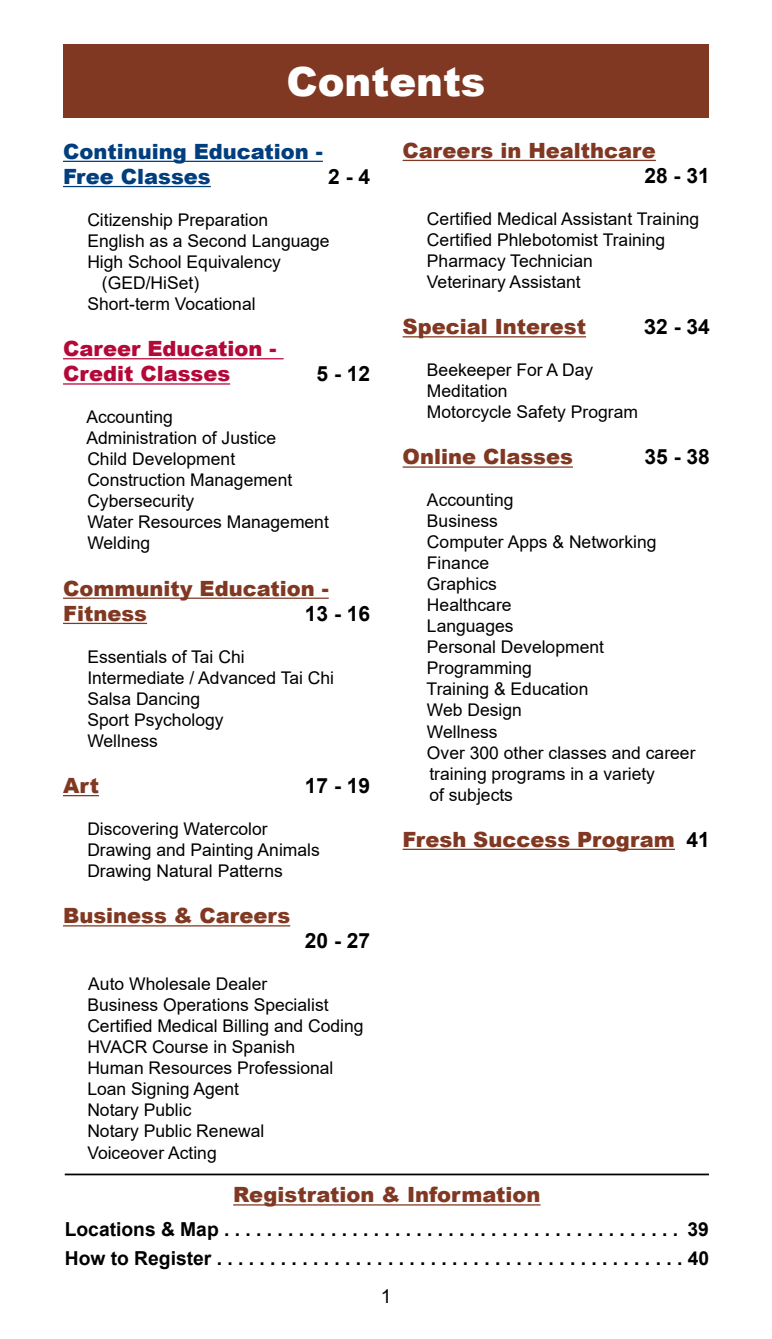
<style>
.page{position:relative;width:772px;height:1339px;background:#fff}
.page>*{position:absolute;margin:0;border:0;box-sizing:border-box;transform-origin:0 0}
.t1{font:900 40.25px "Arial";color:#fff}
.t2{font:900 21px/25.2px "Arial";color:#803822}
.t3{font:700 21px "Arial";color:#000}
.t4{font:900 21px/25.2px "Arial";color:#003e7e}
.t5{font:900 21px/25.2px "Arial";color:#b30838}
.t6{font:700 21px "Arial";color:#000;scale:1.07 1}
.t7{font:700 19.25px/29.8px "Arial";color:#000}
.t8{font:19.25px "Arial";color:#000}
.t9{font:17.5px/21px "Arial";color:#000}
.s1{font-weight:700;color:#000}
</style>
<div class="page">
<div style="left:63px;top:45px;width:646px;height:73px;background:#803822"></div>
<hr style="left:63px;top:161px;width:260px;height:1px;background:#003e7e">
<hr style="left:63px;top:186px;width:148px;height:1px;background:#003e7e">
<hr style="left:63px;top:358px;width:221px;height:1px;background:#b30838">
<hr style="left:63px;top:383px;width:167px;height:2px;background:#b30838">
<hr style="left:63px;top:597px;width:266px;height:2px;background:#803822">
<hr style="left:63px;top:623px;width:84px;height:1px;background:#803822">
<hr style="left:63px;top:795px;width:36px;height:1px;background:#803822">
<hr style="left:63px;top:925px;width:227px;height:1px;background:#803822">
<hr style="left:233px;top:1204px;width:307px;height:1px;background:#803822">
<hr style="left:402px;top:160px;width:254px;height:1px;background:#803822">
<hr style="left:402px;top:336px;width:184px;height:1px;background:#803822">
<hr style="left:402px;top:466px;width:171px;height:2px;background:#803822">
<hr style="left:402px;top:849px;width:273px;height:1px;background:#803822">
<hr style="left:65px;top:1173px;width:644px;height:2px;background:#000">
<h1 class="t1" style="left:286px;top:52px;width:201px">Contents</h1>
<p class="t2" style="left:402px;top:137px;width:255px">Careers in Healthcare</p>
<p class="t3" style="left:644px;top:161px;width:67px">28 - 31</p>
<p class="t9" style="left:427px;top:208px;width:274px">Certified Medical Assistant Training<br>Certified Phlebotomist Training<br>Pharmacy Technician<br>Veterinary Assistant</p>
<p class="t2" style="left:402px;top:313px;width:185px">Special Interest</p>
<p class="t6" style="left:644px;top:312px;width:63px">32 - 34</p>
<p class="t9" style="left:427px;top:359px;width:213px">Beekeeper For A Day<br>Meditation<br>Motorcycle Safety Program</p>
<p class="t2" style="left:402px;top:444px;width:172px">Online Classes</p>
<p class="t3" style="left:644px;top:442px;width:67px">35 - 38</p>
<p class="t9" style="left:426px;top:490px;width:270px">Accounting<br>Business<br>Computer Apps &amp; Networking<br>Finance<br>Graphics<br>Healthcare<br>Languages<br>Personal Development<br>Programming<br>Training &amp; Education<br>Web Design<br>Wellness<br>Over 300 other classes and career training programs in a variety<br>of subjects</p>
<p class="t2" style="left:402px;top:826px;width:309px">Fresh Success Program <span class="s1">41</span></p>
<p class="t4" style="left:63px;top:138px;width:261px">Continuing Education -<br>Free Classes</p>
<p class="t3" style="left:328px;top:162px;width:43px">2 - 4</p>
<p class="t9" style="left:87px;top:209px;width:182px">Citizenship Preparation</p>
<p class="t9" style="left:87px;top:230px;width:244px">English as a Second Language</p>
<p class="t9" style="left:87px;top:251px;width:195px">High School Equivalency</p>
<p class="t9" style="left:102px;top:272px;width:99px">(GED/HiSet)</p>
<p class="t9" style="left:87px;top:293px;width:170px">Short-term Vocational</p>
<p class="t5" style="left:63px;top:335px;width:215px">Career Education -<br>Credit Classes</p>
<p class="t3" style="left:316px;top:359px;width:55px">5 - 12</p>
<p class="t9" style="left:86px;top:407px;width:244px">Accounting<br>Administration of Justice<br>Child Development<br>Construction Management<br>Cybersecurity<br>Water Resources Management<br>Welding</p>
<p class="t2" style="left:63px;top:575px;width:267px">Community Education -<br>Fitness</p>
<p class="t3" style="left:305px;top:599px;width:67px">13 - 16</p>
<p class="t9" style="left:87px;top:646px;width:248px">Essentials of Tai Chi<br>Intermediate / Advanced Tai Chi<br>Salsa Dancing<br>Sport Psychology<br>Wellness</p>
<p class="t2" style="left:63px;top:772px;width:38px">Art</p>
<p class="t3" style="left:305px;top:771px;width:67px">17 - 19</p>
<p class="t9" style="left:87px;top:818px;width:234px">Discovering Watercolor<br>Drawing and Painting Animals<br>Drawing Natural Patterns</p>
<p class="t2" style="left:63px;top:902px;width:229px">Business &amp; Careers</p>
<p class="t3" style="left:305px;top:926px;width:67px">20 - 27</p>
<p class="t9" style="left:87px;top:974px;width:278px">Auto Wholesale Dealer<br>Business Operations Specialist<br>Certified Medical Billing and Coding<br>HVACR Course in Spanish<br>Human Resources Professional<br>Loan Signing Agent<br>Notary Public<br>Notary Public Renewal<br>Voiceover Acting</p>
<p class="t2" style="left:233px;top:1181px;width:309px">Registration &amp; Information</p>
<p class="t7" style="left:65px;top:1214px;width:646px">Locations &amp; Map . . . . . . . . . . . . . . . . . . . . . . . . . . . . . . . . . . . . . . . . . . . 39<br>How to Register . . . . . . . . . . . . . . . . . . . . . . . . . . . . . . . . . . . . . . . . . . . . 40</p>
<p class="t8" style="left:381px;top:1283px;width:12px">1</p>
</div>
